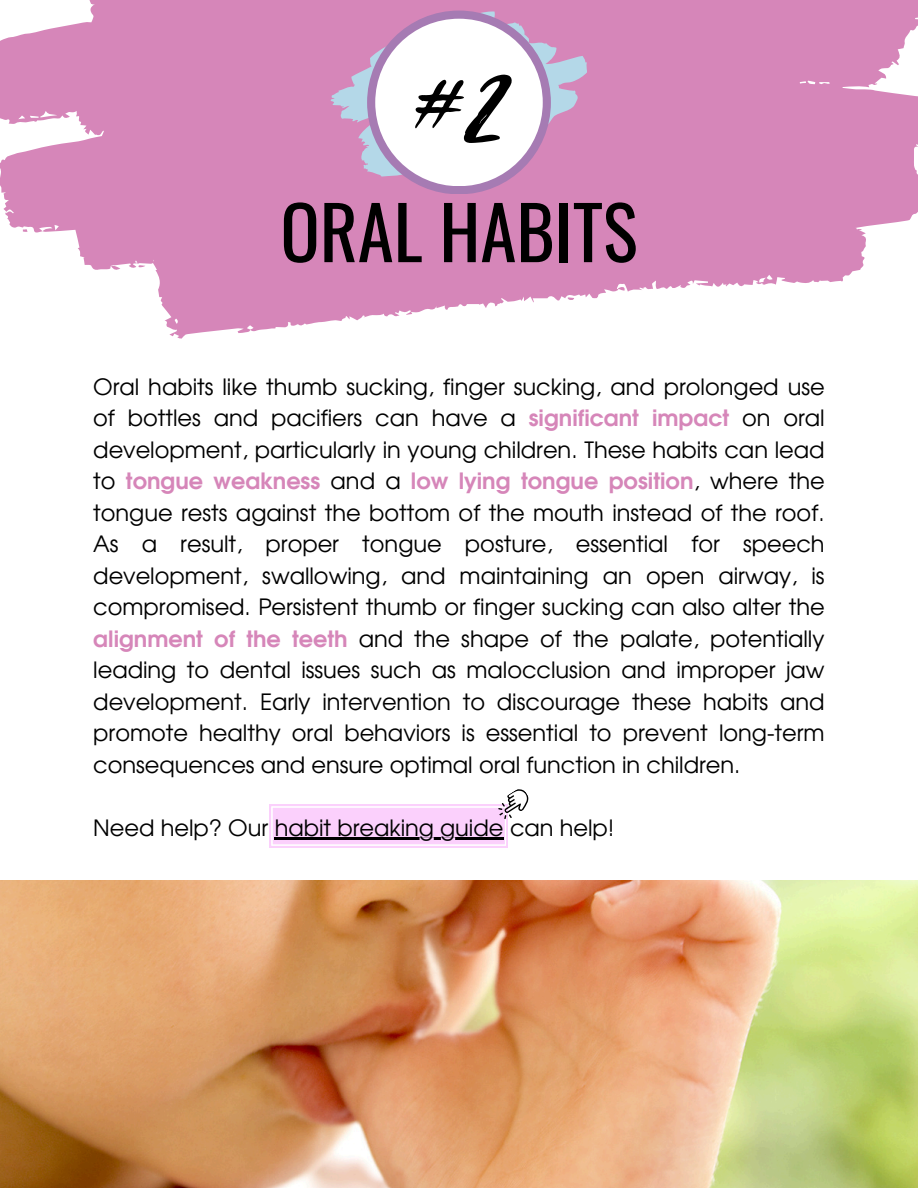
<style>
.page{position:relative;width:918px;height:1188px;background:#fff}
.page>*{position:absolute;margin:0;border:0;box-sizing:border-box;transform-origin:0 0}
.t1{font:105px "Playlist Script";color:#000}
.t2{font:73.05px "Oswald";color:#000}
.t3{font:22.5px/31.5px "Evolventa";color:#000;text-align:justify}
.s1{font-weight:700;color:#d686b9}
</style>
<div class="page">
<svg style="left:0;top:0;width:918px;height:339px;fill:#d686b9"></svg>
<img style="left:0;top:880px;width:918px;height:308px">
<svg style="left:331px;top:11px;width:256px;height:166px;background:#cd99c4"></svg>
<div style="left:367px;top:11px;width:184px;height:183px;background:#a67bb3;border-radius:50%"></div>
<div style="left:375px;top:19px;width:168px;height:167px;background:#fff;border-radius:50%"></div>
<div style="left:269px;top:804px;width:239px;height:44px;background:#fbd0fc"></div>
<svg style="left:271px;top:789px;width:258px;height:57px"></svg>
<p class="t1" style="left:410px;top:24px;width:98px">#2</p>
<p class="t2" style="left:280px;top:175px;width:359px">ORAL HABITS</p>
<h1 class="t3" style="left:93px;top:372px;width:733px">Oral habits like thumb sucking, finger sucking, and prolonged use of bottles and pacifiers can have a <span class="s1">significant impact</span> on oral development, particularly in young children. These habits can lead to <span class="s1">tongue weakness</span> and a <span class="s1">low lying tongue position</span>, where the tongue rests against the bottom of the mouth instead of the roof.<br>As a result, proper tongue posture, essential for speech development, swallowing, and maintaining an open airway, is compromised. Persistent thumb or finger sucking can also alter the <span class="s1">alignment of the teeth</span> and the shape of the palate, potentially leading to dental issues such as malocclusion and improper jaw development. Early intervention to discourage these habits and promote healthy oral behaviors is essential to prevent long-term consequences and ensure optimal oral function in children.</h1>
<h2 class="t3" style="left:93px;top:813px;width:523px">Need help? Our habit breaking guide can help!</h2>
</div>
